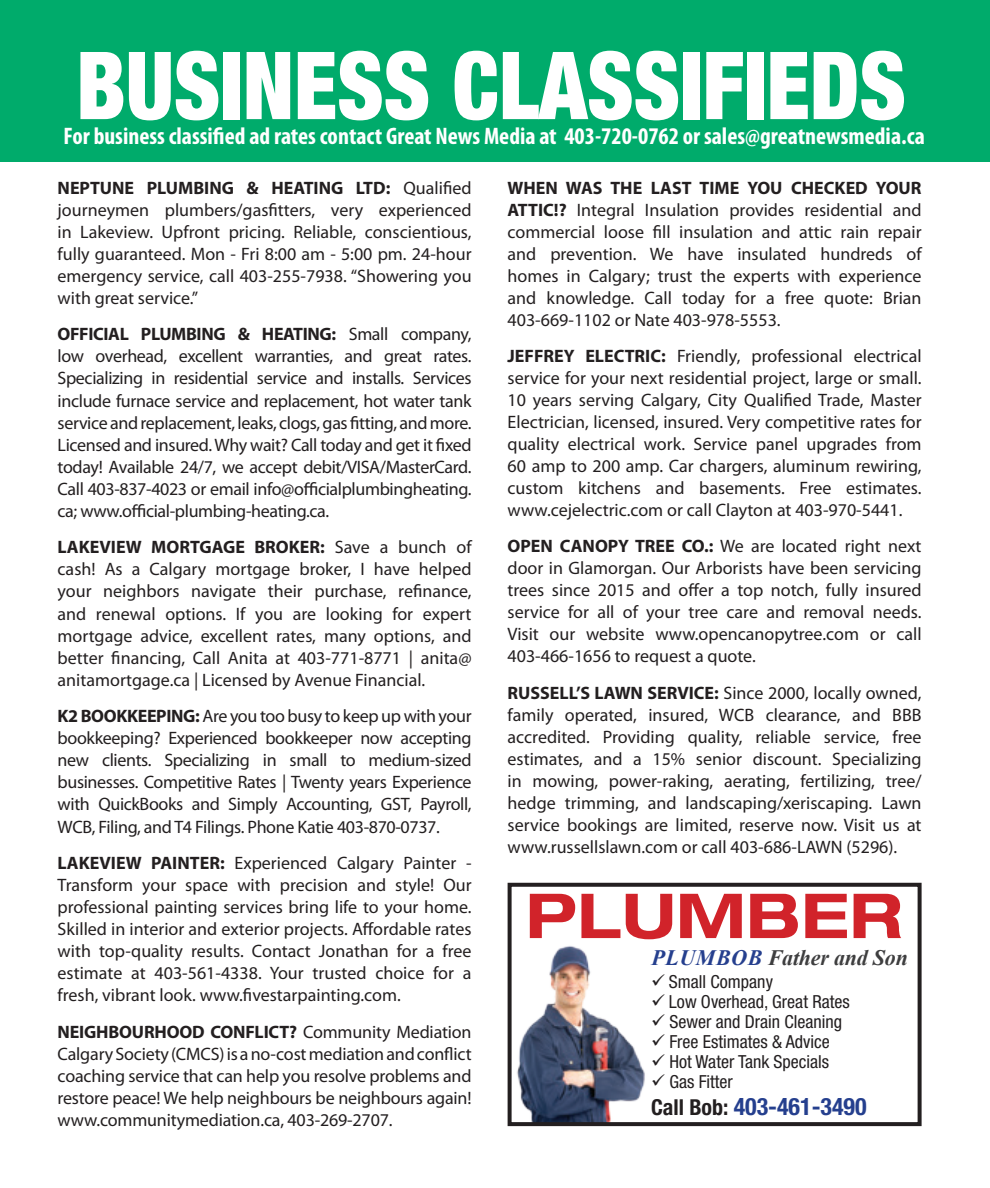
<style>
.page{position:relative;width:990px;height:1188px;background:#fff}
.page>*{position:absolute;margin:0;border:0;box-sizing:border-box;transform-origin:0 0}
.t1{font:900 condensed 94px "Helvetica Neue LT Std";color:#fff;scale:.92 1}
.t2{font:700 expanded 62px "Helvetica Neue LT Std";color:#d1232a}
.t3{font:700 condensed 24px "Myriad Pro";color:#fff}
.t4{font:700 condensed 24px "Helvetica Neue LT Std";color:#253f8e}
.t5{font:italic 700 22px "Times New Roman";letter-spacing:-.01em;color:#3e3e3f}
.Body_text{font:18px/22px "Myriad Pro";color:#231f20;text-align:justify}
.t6{font:condensed 18px "Helvetica Neue LT Std";color:#231f20}
.s1{font-weight:700}
.s2{color:#253f8e}
.s3{font-size:22px;color:#231f20}
</style>
<div class="page">
<div style="left:0;top:0;width:990px;height:162px;background:#00ab6b"></div>
<img style="left:517px;top:946px;width:128px;height:175px">
<div style="left:508px;top:883px;width:414px;height:243px;border:4px solid #231f20"></div>
<p class="t1" style="left:76px;top:28px;width:903px">BUSINESS CLASSIFIEDS</p>
<p class="t3" style="left:64px;top:121px;width:863px">For business classified ad rates contact Great News Media at 403-720-0762 or sales@greatnewsmedia.ca</p>
<p class="Body_text" style="left:58px;top:176px;width:415px"><span class="s1">NEPTUNE PLUMBING &amp; HEATING LTD:</span> Qualified journeymen plumbers/gasfitters, very experienced in Lakeview. Upfront pricing. Reliable, conscientious, fully guaranteed. Mon - Fri 8:00 am - 5:00 pm. 24-hour emergency service, call 403-255-7938. “Showering you with great service.”</p>
<p class="Body_text" style="left:58px;top:323px;width:416px"><span class="s1">OFFICIAL PLUMBING &amp; HEATING:</span> Small company, low overhead, excellent warranties, and great rates.<br>Specializing in residential service and installs. Services include furnace service and replacement, hot water tank service and replacement, leaks, clogs, gas fitting, and more.<br>Licensed and insured. Why wait? Call today and get it fixed today! Available 24/7, we accept debit/VISA/MasterCard.<br>Call 403-837-4023 or email info@officialplumbingheating. ca; www.official-plumbing-heating.ca.</p>
<p class="Body_text" style="left:58px;top:536px;width:416px"><span class="s1">LAKEVIEW MORTGAGE BROKER:</span> Save a bunch of cash! As a Calgary mortgage broker, I have helped your neighbors navigate their purchase, refinance, and renewal options. If you are looking for expert mortgage advice, excellent rates, many options, and better financing, Call Anita at 403-771-8771 | anita@ anitamortgage.ca | Licensed by Avenue Financial.</p>
<p class="Body_text" style="left:58px;top:705px;width:416px"><span class="s1">K2 BOOKKEEPING:</span> Are you too busy to keep up with your bookkeeping? Experienced bookkeeper now accepting new clients. Specializing in small to medium-sized businesses. Competitive Rates | Twenty years Experience with QuickBooks and Simply Accounting, GST, Payroll, WCB, Filing, and T4 Filings. Phone Katie 403-870-0737.</p>
<p class="Body_text" style="left:58px;top:852px;width:416px"><span class="s1">LAKEVIEW PAINTER:</span> Experienced Calgary Painter - Transform your space with precision and style! Our professional painting services bring life to your home.<br>Skilled in interior and exterior projects. Affordable rates with top-quality results. Contact Jonathan for a free estimate at 403-561-4338. Your trusted choice for a fresh, vibrant look. www.fivestarpainting.com.</p>
<p class="Body_text" style="left:58px;top:1021px;width:416px"><span class="s1">NEIGHBOURHOOD CONFLICT?</span> Community Mediation Calgary Society (CMCS) is a no-cost mediation and conflict coaching service that can help you resolve problems and restore peace! We help neighbours be neighbours again! www.communitymediation.ca, 403-269-2707.</p>
<p class="Body_text" style="left:508px;top:176px;width:416px"><span class="s1">WHEN WAS THE LAST TIME YOU CHECKED YOUR ATTIC!?</span> Integral Insulation provides residential and commercial loose fill insulation and attic rain repair and prevention. We have insulated hundreds of homes in Calgary; trust the experts with experience and knowledge. Call today for a free quote: Brian 403-669-1102 or Nate 403-978-5553.</p>
<p class="Body_text" style="left:508px;top:345px;width:416px"><span class="s1">JEFFREY ELECTRIC:</span> Friendly, professional electrical service for your next residential project, large or small.<br>10 years serving Calgary, City Qualified Trade, Master Electrician, licensed, insured. Very competitive rates for quality electrical work. Service panel upgrades from 60 amp to 200 amp. Car chargers, aluminum rewiring, custom kitchens and basements. Free estimates. www.cejelectric.com or call Clayton at 403-970-5441.</p>
<p class="Body_text" style="left:508px;top:535px;width:416px"><span class="s1">OPEN CANOPY TREE CO.:</span> We are located right next door in Glamorgan. Our Arborists have been servicing trees since 2015 and offer a top notch, fully insured service for all of your tree care and removal needs.<br>Visit our website www.opencanopytree.com or call 403-466-1656 to request a quote.</p>
<p class="Body_text" style="left:508px;top:681px;width:416px"><span class="s1">RUSSELL’S LAWN SERVICE:</span> Since 2000, locally owned, family operated, insured, WCB clearance, and BBB accredited. Providing quality, reliable service, free estimates, and a 15% senior discount. Specializing in mowing, power-raking, aerating, fertilizing, tree/ hedge trimming, and landscaping/xeriscaping. Lawn service bookings are limited, reserve now. Visit us at www.russellslawn.com or call 403-686-LAWN (5296).</p>
<p class="t2" style="left:526px;top:877px;width:378px">PLUMber</p>
<p class="t5" style="left:651px;top:942px;width:258px"><span class="s2">Plumbob</span> Father and Son</p>
<p class="t6" style="left:651px;top:971px;width:123px">✓ Small Company</p>
<p class="t6" style="left:651px;top:991px;width:200px">✓ Low Overhead, Great Rates</p>
<p class="t6" style="left:651px;top:1011px;width:193px">✓ Sewer and Drain Cleaning</p>
<p class="t6" style="left:651px;top:1031px;width:180px">✓ Free Estimates &amp; Advice</p>
<p class="t6" style="left:651px;top:1051px;width:180px">✓ Hot Water Tank Specials</p>
<p class="t6" style="left:651px;top:1071px;width:83px">✓ Gas Fitter</p>
<p class="t4" style="left:651px;top:1092px;width:217px"><span class="s3">Call Bob:</span> 403-461-3490</p>
</div>
